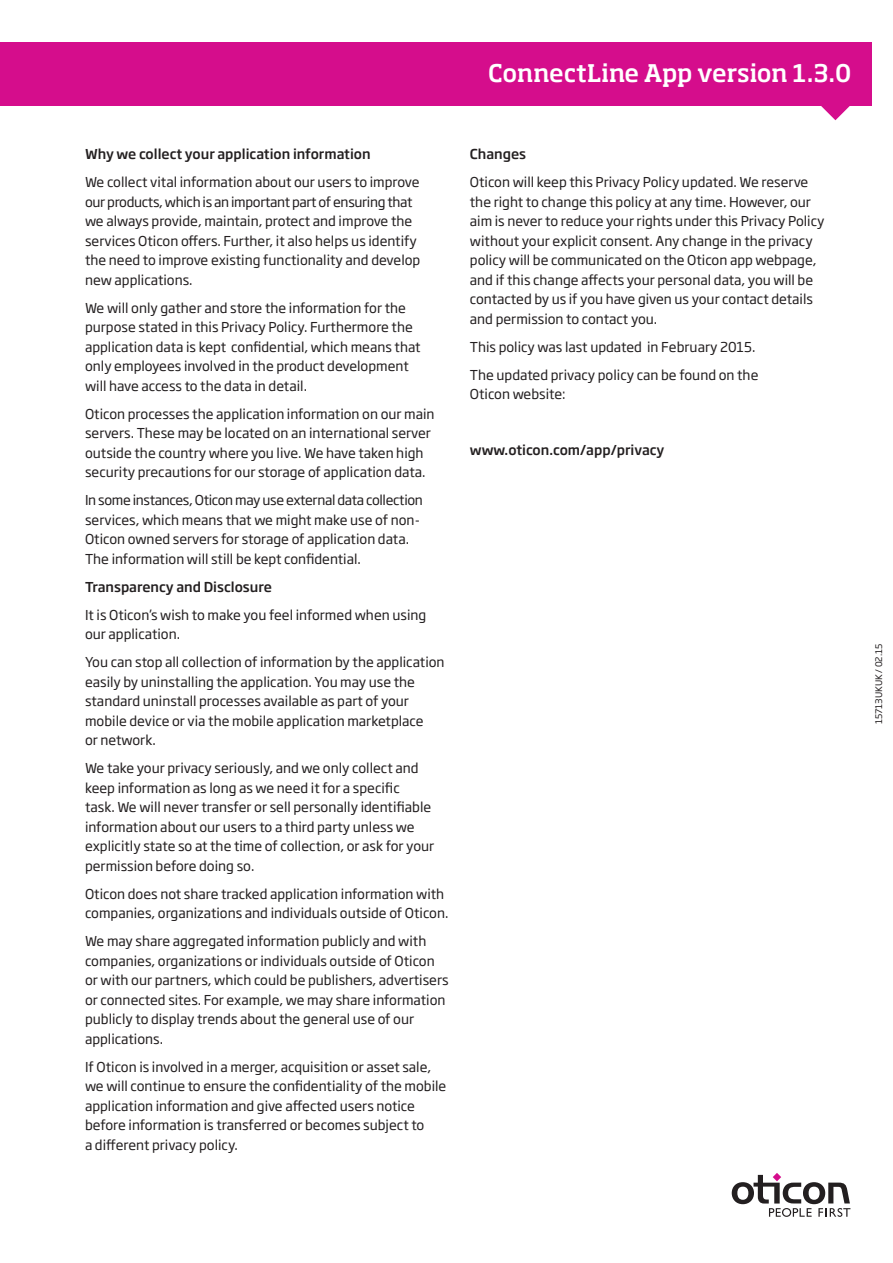
<style>
.page{position:relative;width:893px;height:1263px;background:#fff}
.page>*{position:absolute;margin:0;border:0;box-sizing:border-box;transform-origin:0 0}
.t1{font:500 24px "Soho Pro";letter-spacing:-.005em;color:#fff}
.t2{font:13.5px/19.5px "Soho Gothic Pro";color:#231f20}
.t3{font:500 13.5px "Soho Gothic Pro";color:#231f20}
.t4{font:9px "Soho Gothic Pro";color:#231f20}
</style>
<div class="page">
<div style="left:0;top:43px;width:872px;height:63px;background:#d50d8c"></div>
<svg style="left:821px;top:106px;width:29px;height:14px"></svg>
<svg style="left:732px;top:1173px;width:118px;height:44px"></svg>
<h1 class="t1" style="left:488px;top:57px;width:365px">ConnectLine App version 1.3.0</h1>
<p class="t3" style="left:85px;top:144px;width:287px">Why we collect your application information</p>
<p class="t2" style="left:85px;top:172px;width:337px">We collect vital information about our users to improve our products, which is an important part of ensuring that we always provide, maintain, protect and improve the services Oticon offers. Further, it also helps us identify the need to improve existing functionality and develop new applications.</p>
<p class="t2" style="left:85px;top:297px;width:337px">We will only gather and store the information for the purpose stated in this Privacy Policy. Furthermore the application data is kept confidential, which means that only employees involved in the product development will have access to the data in detail.</p>
<p class="t2" style="left:85px;top:403px;width:351px">Oticon processes the application information on our main servers. These may be located on an international server outside the country where you live. We have taken high security precautions for our storage of application data.</p>
<p class="t2" style="left:85px;top:490px;width:339px">In some instances, Oticon may use external data collection services, which means that we might make use of non-Oticon owned servers for storage of application data.<br>The information will still be kept confidential.</p>
<p class="t3" style="left:85px;top:576px;width:188px">Transparency and Disclosure</p>
<p class="t2" style="left:85px;top:604px;width:343px">It is Oticon’s wish to make you feel informed when using our application.</p>
<p class="t2" style="left:85px;top:652px;width:361px">You can stop all collection of information by the application easily by uninstalling the application. You may use the standard uninstall processes available as part of your mobile device or via the mobile application marketplace<br>or network.</p>
<p class="t2" style="left:85px;top:758px;width:351px">We take your privacy seriously, and we only collect and keep information as long as we need it for a specific<br>task. We will never transfer or sell personally identifiable information about our users to a third party unless we explicitly state so at the time of collection, or ask for your permission before doing so.</p>
<p class="t2" style="left:85px;top:883px;width:365px">Oticon does not share tracked application information with companies, organizations and individuals outside of Oticon.</p>
<p class="t2" style="left:85px;top:931px;width:365px">We may share aggregated information publicly and with companies, organizations or individuals outside of Oticon or with our partners, which could be publishers, advertisers or connected sites. For example, we may share information publicly to display trends about the general use of our applications.</p>
<p class="t2" style="left:85px;top:1056px;width:363px">If Oticon is involved in a merger, acquisition or asset sale, we will continue to ensure the confidentiality of the mobile application information and give affected users notice before information is transferred or becomes subject to<br>a different privacy policy.</p>
<p class="t3" style="left:470px;top:144px;width:58px">Changes</p>
<p class="t2" style="left:470px;top:172px;width:356px">Oticon will keep this Privacy Policy updated. We reserve the right to change this policy at any time. However, our aim is never to reduce your rights under this Privacy Policy without your explicit consent. Any change in the privacy policy will be communicated on the Oticon app webpage, and if this change affects your personal data, you will be contacted by us if you have given us your contact details and permission to contact you.</p>
<p class="t2" style="left:470px;top:332px;width:290px;line-height:28px">This policy was last updated in February 2015.<br>The updated privacy policy can be found on the</p>
<p class="t2" style="left:470px;top:384px;width:97px">Oticon website:</p>
<p class="t3" style="left:470px;top:440px;width:196px">www.oticon.com/app/privacy</p>
<p class="t4" style="left:872px;top:724px;width:82px;rotate:-90deg">15713UKUK / 02.15</p>
</div>
